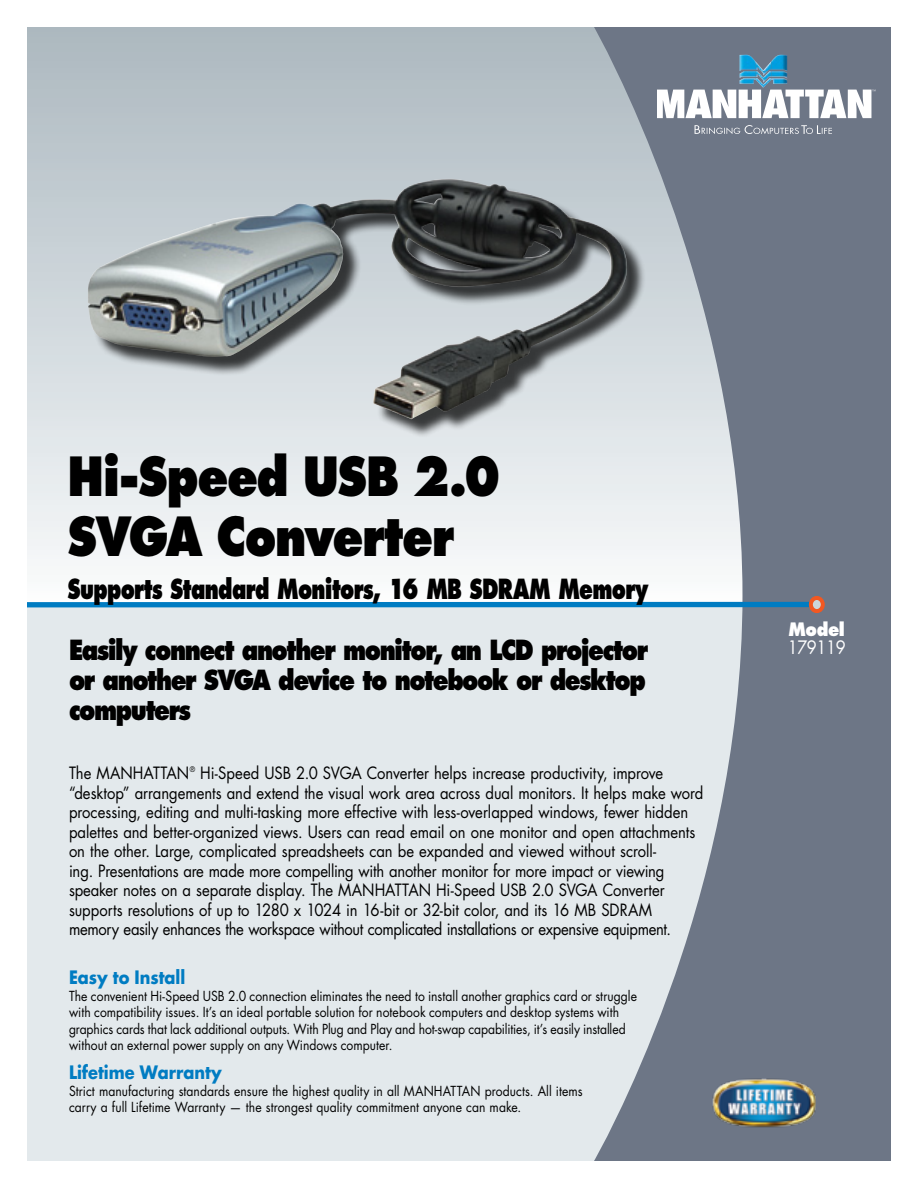
<style>
.page{position:relative;width:918px;height:1188px;background:#fff}
.page>*{position:absolute;margin:0;border:0;box-sizing:border-box;transform-origin:0 0}
.t1{font:800 52.5px/60px "Futura Std";letter-spacing:-.03em;color:#000;scale:.85 1}
.t2{font:800 27px/30px "Futura Std";letter-spacing:-.06em;color:#000;scale:.85 1}
.t3{font:800 27px "Futura Std";letter-spacing:-.03em;color:#000;scale:.74 1}
.t4{font:700 18px "Futura Std";color:#007cc2;scale:.9 1}
.t5{font:18px "Futura Std";letter-spacing:-.025em;color:#fff;scale:.9 1}
.t6{font:800 18px "Futura Std";color:#fff;scale:.9 1}
.t7{font:16.5px/19.5px "Futura Std";letter-spacing:-.005em;color:#000;scale:.9 1}
.t8{font:13.5px/16.5px "Futura Std";color:#000;scale:.9 1}
.t9{font:7.5px "Futura Std";color:#000;scale:.9 1}
</style>
<div class="page">
<div style="left:27px;top:27px;width:733px;height:577px;background:linear-gradient(to bottom,#abb8bf,#f9fbfc)"></div>
<div style="left:27px;top:604px;width:729px;height:557px;background:#e3e9ec"></div>
<svg style="left:594px;top:27px;width:297px;height:1134px;fill:#6d7686"></svg>
<div style="left:27px;top:602px;width:785px;height:5px;background:#007cc2"></div>
<div style="left:811px;top:598px;width:12px;height:13px;background:#ccd6db;border-radius:50%"></div>
<div style="left:809px;top:596px;width:16px;height:17px;border:4px solid #f15822;border-radius:50%"></div>
<img style="left:712px;top:1078px;width:104px;height:50px">
<svg style="left:658px;top:90px;width:218px;height:28px"></svg>
<img style="left:740px;top:55px;width:15px;height:29px">
<img style="left:755px;top:61px;width:16px;height:22px">
<img style="left:771px;top:55px;width:16px;height:29px">
<svg style="left:695px;top:125px;width:137px;height:9px"></svg>
<div style="left:90px;top:181px;width:637px;height:328px;background:#000;opacity:.75"></div>
<img style="left:88px;top:179px;width:542px;height:241px">
<h1 class="t1" style="left:68px;top:446px;width:512px">Hi-Speed USB 2.0<br>SVGA Converter</h1>
<h2 class="t3" style="left:68px;top:572px;width:788px">Supports Standard Monitors, 16 MB SDRAM Memory</h2>
<p class="t6" style="left:788px;top:618px;width:64px">Model</p>
<h2 class="t2" style="left:69px;top:635px;width:683px">Easily connect another monitor, an LCD projector</h2>
<p class="t5" style="left:788px;top:636px;width:66px">179119</p>
<h2 class="t2" style="left:69px;top:665px;width:680px">or another SVGA device to notebook or desktop computers</h2>
<p class="t7" style="left:69px;top:764px;width:135px">The MANHATTAN</p>
<p class="t9" style="left:190px;top:764px;width:7px">®</p>
<p class="t7" style="left:69px;top:764px;width:706px;text-indent:131px">Hi-Speed USB 2.0 SVGA Converter helps increase productivity, improve “desktop” arrangements and extend the visual work area across dual monitors. It helps make word processing, editing and multi-tasking more effective with less-overlapped windows, fewer hidden palettes and better-organized views. Users can read email on one monitor and open attachments on the other. Large, complicated spreadsheets can be expanded and viewed without scroll-<br>ing. Presentations are made more compelling with another monitor for more impact or viewing speaker notes on a separate display. The MANHATTAN Hi-Speed USB 2.0 SVGA Converter supports resolutions of up to 1280 x 1024 in 16-bit or 32-bit color, and its 16 MB SDRAM memory easily enhances the workspace without complicated installations or expensive equipment.</p>
<p class="t4" style="left:69px;top:965px;width:131px">Easy to Install</p>
<p class="t8" style="left:69px;top:987px;width:633px">The convenient Hi-Speed USB 2.0 connection eliminates the need to install another graphics card or struggle with compatibility issues. It’s an ideal portable solution for notebook computers and desktop systems with graphics cards that lack additional outputs. With Plug and Play and hot-swap capabilities, it’s easily installed without an external power supply on any Windows computer.</p>
<p class="t4" style="left:69px;top:1061px;width:171px">Lifetime Warranty</p>
<p class="t8" style="left:69px;top:1083px;width:572px">Strict manufacturing standards ensure the highest quality in all MANHATTAN products. All items carry a full Lifetime Warranty — the strongest quality commitment anyone can make.</p>
</div>
